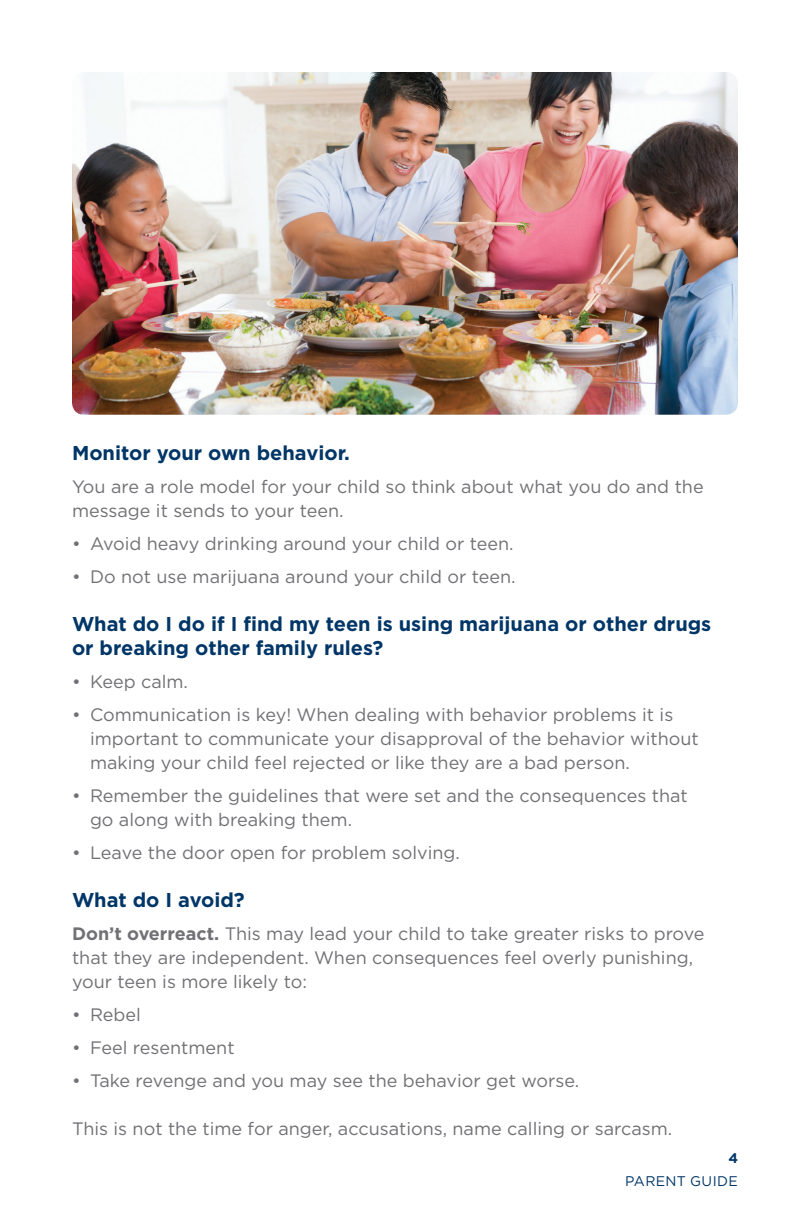
<style>
.page{position:relative;width:792px;height:1224px;background:#fff}
.page>*{position:absolute;margin:0;border:0;box-sizing:border-box;transform-origin:0 0}
.t1{font:700 20px/24px "Gotham";color:#003667}
.t2{font:18px/24px "Gotham";color:#717074}
.t3{font:14px "Gotham";letter-spacing:.03em;color:#003667}
.t4{font:700 14px "Gotham";color:#003667}
.s1{font-weight:700}
</style>
<div class="page">
<img style="left:72px;top:72px;width:666px;height:343px">
<p class="t1" style="left:72px;top:440px;width:279px">Monitor your own behavior.</p>
<p class="t2" style="left:72px;top:474px;width:633px">You are a role model for your child so think about what you do and the message it sends to your teen.</p>
<p class="t2" style="left:72px;top:531px;width:443px">• Avoid heavy drinking around your child or teen.</p>
<p class="t2" style="left:72px;top:564px;width:445px">• Do not use marijuana around your child or teen.</p>
<p class="t1" style="left:72px;top:611px;width:641px">What do I do if I find my teen is using marijuana or other drugs or breaking other family rules?</p>
<p class="t2" style="left:72px;top:669px;width:118px">• Keep calm.</p>
<p class="t2" style="left:90px;top:702px;width:610px;text-indent:-18px">• Communication is key! When dealing with behavior problems it is important to communicate your disapproval of the behavior without making your child feel rejected or like they are a bad person.</p>
<p class="t2" style="left:90px;top:783px;width:599px;text-indent:-18px">• Remember the guidelines that were set and the consequences that go along with breaking them.</p>
<p class="t2" style="left:72px;top:840px;width:389px">• Leave the door open for problem solving.</p>
<p class="t1" style="left:72px;top:887px;width:174px">What do I avoid?</p>
<p class="t2" style="left:72px;top:921px;width:634px"><span class="s1">Don’t overreact.</span> This may lead your child to take greater risks to prove that they are independent. When consequences feel overly punishing, your teen is more likely to:</p>
<p class="t2" style="left:72px;top:1002px;width:70px">• Rebel</p>
<p class="t2" style="left:72px;top:1035px;width:164px">• Feel resentment</p>
<p class="t2" style="left:72px;top:1068px;width:509px">• Take revenge and you may see the behavior get worse.</p>
<p class="t2" style="left:72px;top:1116px;width:602px">This is not the time for anger, accusations, name calling or sarcasm.</p>
<p class="t4" style="left:728px;top:1149px;width:11px">4</p>
<p class="t3" style="left:625px;top:1172px;width:114px">PARENT GUIDE</p>
</div>
